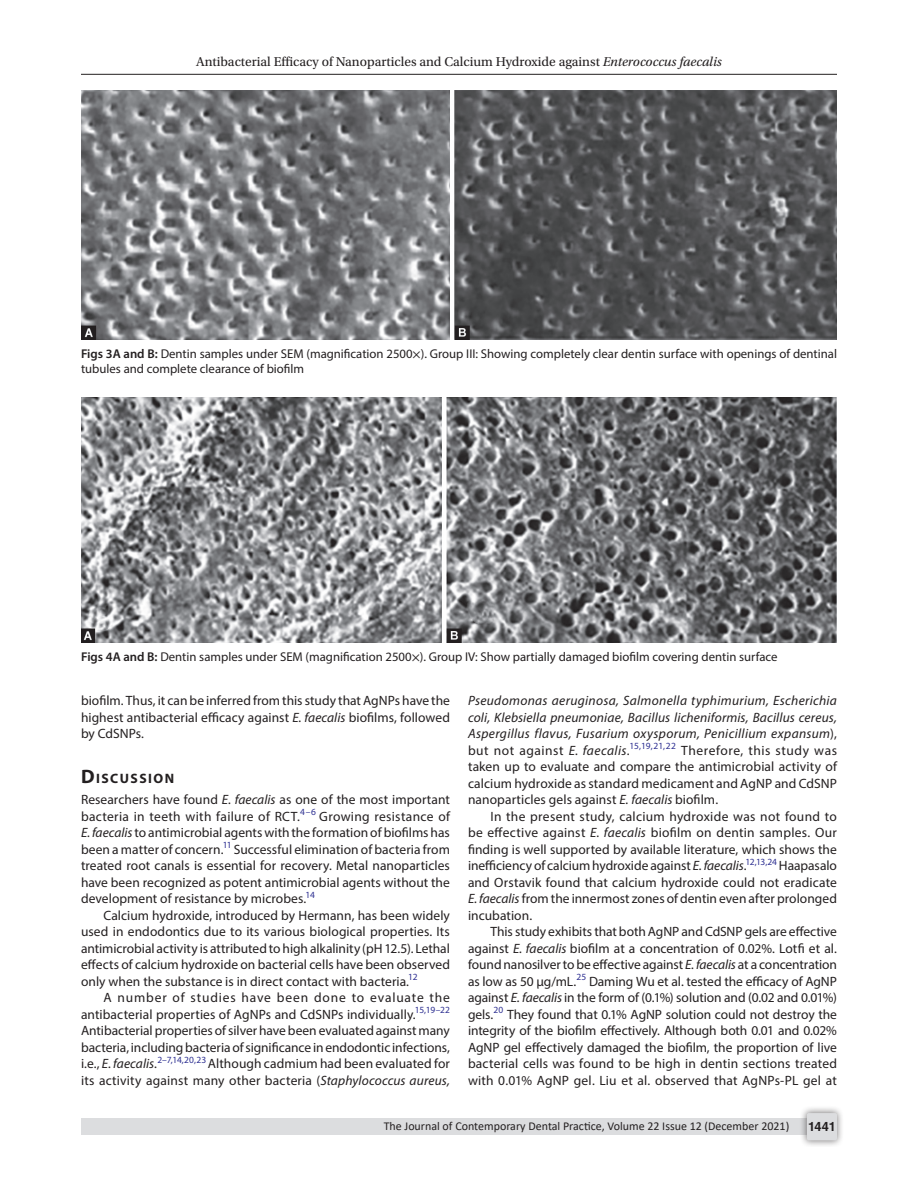
<style>
.page{position:relative;width:918px;height:1188px;background:#fff}
.page>*{position:absolute;margin:0;border:0;box-sizing:border-box;transform-origin:0 0}
.Head-1{font:700 13.65px "Myriad Pro";letter-spacing:.105em;color:#231f20}
.Para-Indent{font:13.5px/16.5px "Myriad Pro";letter-spacing:.005em;color:#231f20;text-align:justify}
.Para-NoIndent{font:13.5px/16.5px "Myriad Pro";letter-spacing:.005em;color:#231f20;text-align:justify}
.Para-Indent-2{font:italic 13.5px/16.5px "Myriad Pro";letter-spacing:.025em;color:#231f20;text-align:justify}
.t1{font:13.5px "Utopia Std";color:#231f20}
.FigCaption{font:12.75px/15.3px "Myriad Pro";color:#231f20}
.t2{font:700 12.75px "Helvetica LT Std";color:#231f20}
.t3{font:12px "Calibri";color:#231f20}
.s1{font-style:italic}
.s2{font-weight:600}
.s3{font-family:"STIX General"}
.s4{font-size:19.5px}
.s5{font-style:normal}
</style>
<div class="page">
<hr style="left:81px;top:74px;width:756px;height:1px;background:#231f20">
<div style="left:81px;top:1119px;width:756px;height:16px;background:#dcdddf"></div>
<div style="left:800px;top:1106px;width:44px;height:41px;background:#231f20;opacity:.61"></div>
<div style="left:807px;top:1113px;width:30px;height:27px;background:#dcdddf;border-radius:2px"></div>
<img style="left:81px;top:90px;width:756px;height:249px">
<img style="left:81px;top:398px;width:756px;height:244px">
<p class="t1" style="left:196px;top:55px;width:527px">Antibacterial Efficacy of Nanoparticles and Calcium Hydroxide against <span class="s1">Enterococcus faecalis</span></p>
<p class="FigCaption" style="left:81px;top:346px;width:758px"><span class="s2">Figs 3A and B:</span> Dentin samples under SEM (magnification 2500<span class="s3">×</span>). Group III: Showing completely clear dentin surface with openings of dentinal tubules and complete clearance of biofilm</p>
<p class="FigCaption" style="left:81px;top:649px;width:698px"><span class="s2">Figs 4A and B:</span> Dentin samples under SEM (magnification 2500<span class="s3">×</span>). Group IV: Show partially damaged biofilm covering dentin surface</p>
<p class="Para-NoIndent" style="left:81px;top:692px;width:371px">biofilm. Thus, it can be inferred from this study that AgNPs have the highest antibacterial efficacy against <span class="s1">E. faecalis</span> biofilms, followed by CdSNPs.</p>
<p class="Head-1" style="left:81px;top:770px;width:95px"><span class="s4">D</span>ISCUSSION</p>
<p class="Para-NoIndent" style="left:81px;top:791px;width:371px">Researchers have found <span class="s1">E. faecalis</span> as one of the most important bacteria in teeth with failure of RCT.<sup>4–6</sup> Growing resistance of <span class="s1">E. faecalis</span> to antimicrobial agents with the formation of biofilms has been a matter of concern.<sup>11</sup> Successful elimination of bacteria from treated root canals is essential for recovery. Metal nanoparticles have been recognized as potent antimicrobial agents without the development of resistance by microbes.<sup>14</sup></p>
<p class="Para-Indent" style="left:81px;top:907px;width:371px;text-indent:22px">Calcium hydroxide, introduced by Hermann, has been widely used in endodontics due to its various biological properties. Its antimicrobial activity is attributed to high alkalinity (pH 12.5). Lethal effects of calcium hydroxide on bacterial cells have been observed only when the substance is in direct contact with bacteria.<sup>12</sup></p>
<p class="Para-Indent" style="left:81px;top:989px;width:371px;text-indent:22px">A number of studies have been done to evaluate the antibacterial properties of AgNPs and CdSNPs individually.<sup>15,19–22<br></sup>Antibacterial properties of silver have been evaluated against many bacteria, including bacteria of significance in endodontic infections, i.e., <span class="s1">E. faecalis</span>.<sup>2–7,14,20,23</sup> Although cadmium had been evaluated for its activity against many other bacteria (<span class="s1">Staphylococcus aureus,</span></p>
<p class="Para-Indent-2" style="left:468px;top:692px;width:371px">Pseudomonas aeruginosa, Salmonella typhimurium, Escherichia coli, Klebsiella pneumoniae, Bacillus licheniformis, Bacillus cereus, Aspergillus flavus, Fusarium oxysporum, Penicillium expansum<span class="s5">), but not against</span> E. faecalis<span class="s5">.</span><sup>15,19,21,22</sup> <span class="s5">Therefore, this study was taken up to evaluate and compare the antimicrobial activity of calcium hydroxide as standard medicament and AgNP and CdSNP nanoparticles gels against</span> E. faecalis <span class="s5">biofilm.</span></p>
<p class="Para-Indent" style="left:468px;top:808px;width:371px;text-indent:22px">In the present study, calcium hydroxide was not found to be effective against <span class="s1">E. faecalis</span> biofilm on dentin samples. Our finding is well supported by available literature, which shows the inefficiency of calcium hydroxide against <span class="s1">E. faecalis</span>.<sup>12,13,24</sup> Haapasalo and Orstavik found that calcium hydroxide could not eradicate <span class="s1">E. faecalis</span> from the innermost zones of dentin even after prolonged incubation.</p>
<p class="Para-Indent" style="left:468px;top:923px;width:371px;text-indent:22px">This study exhibits that both AgNP and CdSNP gels are effective against <span class="s1">E. faecalis</span> biofilm at a concentration of 0.02%. Lotfi et al. found nanosilver to be effective against <span class="s1">E. faecalis</span> at a concentration as low as 50 µg/mL.<sup>25</sup> Daming Wu et al. tested the efficacy of AgNP against <span class="s1">E. faecalis</span> in the form of (0.1%) solution and (0.02 and 0.01%) gels.<sup>20</sup> They found that 0.1% AgNP solution could not destroy the integrity of the biofilm effectively. Although both 0.01 and 0.02% AgNP gel effectively damaged the biofilm, the proportion of live bacterial cells was found to be high in dentin sections treated with 0.01% AgNP gel. Liu et al. observed that AgNPs-PL gel at</p>
<p class="t3" style="left:384px;top:1117px;width:407px">The Journal of Contemporary Dental Practice, Volume 22 Issue 12 (December 2021)</p>
<p class="t2" style="left:808px;top:1119px;width:29px">1441</p>
</div>
